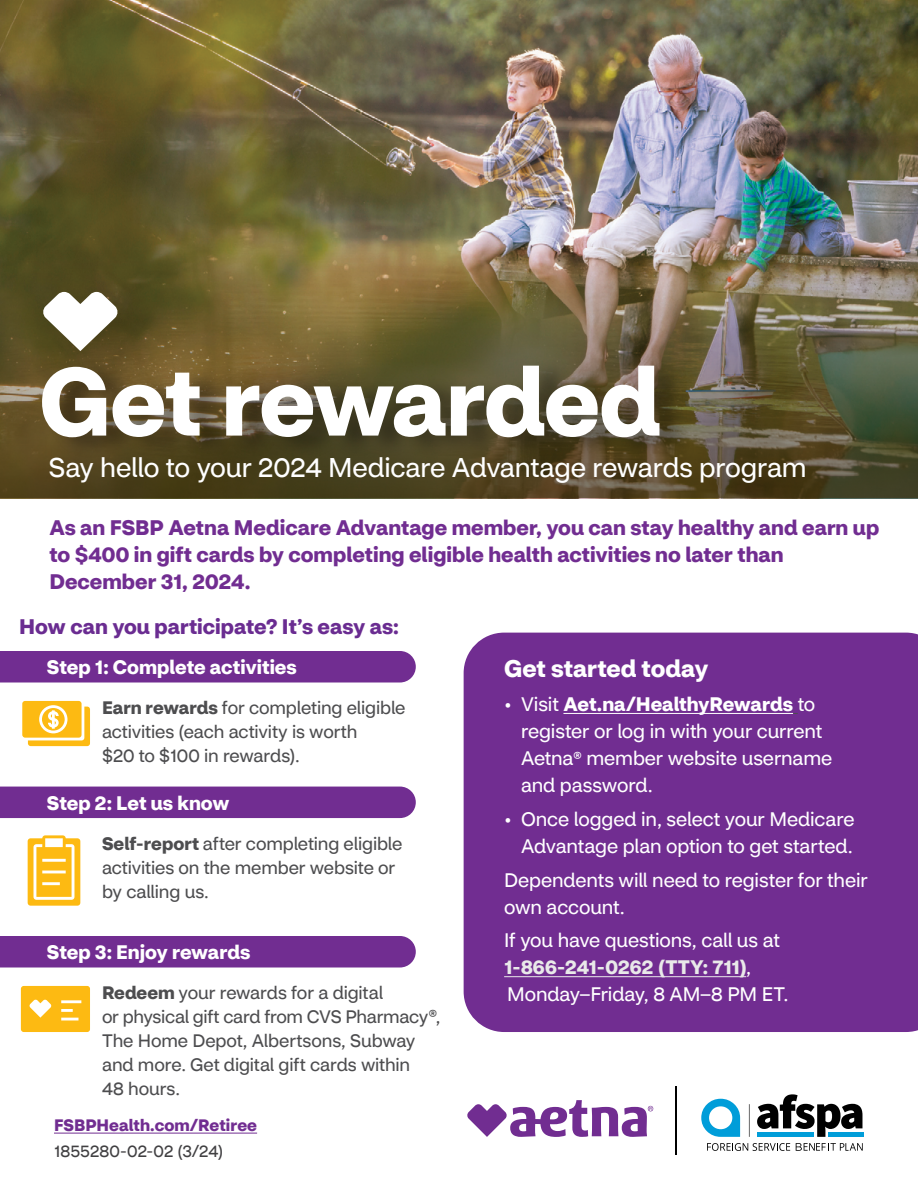
<style>
.page{position:relative;width:918px;height:1188px;background:#fff}
.page>*{position:absolute;margin:0;border:0;box-sizing:border-box;transform-origin:0 0}
.t1{font:700 94.5px "CVS Health Sans";letter-spacing:-.015em;color:#fff}
.t2{font:27px "CVS Health Sans";letter-spacing:-.01em;color:#fff}
.t3{font:700 24px "CVS Health Sans";color:#fff}
.t4{font:700 21px/27px "CVS Health Sans";color:#712d91}
.t5{font:700 21px "CVS Health Sans";color:#6a2c91}
.t6{font:19.5px/27px "CVS Health Sans";letter-spacing:-.005em;color:#fff}
.t7{font:700 19.5px "CVS Health Sans";color:#fff}
.t8{font:18px/24px "CVS Health Sans";letter-spacing:-.01em;color:#4d4d4f}
.t9{font:700 16.5px "CVS Health Sans";letter-spacing:.005em;color:#712d91}
.t10{font:16.5px "CVS Health Sans";letter-spacing:.005em;color:#414042}
.s1{font-weight:700}
.s2{font-size:18px}
.s3{font-weight:700;color:#e9e9e9}
</style>
<div class="page">
<div style="left:464px;top:633px;width:454px;height:399px;background:#712d91"></div>
<hr style="left:563px;top:713px;width:230px;height:1px;background:#fff">
<hr style="left:504px;top:976px;width:242px;height:1px;background:#e9e9e9">
<hr style="left:54px;top:1133px;width:203px;height:1px;background:#712d91">
<img style="left:0;top:0;width:918px;height:233px">
<img style="left:0;top:233px;width:918px;height:265px">
<div style="left:46px;top:359px;width:647px;height:100px;background:#000;opacity:.35"></div>
<div style="left:0;top:651px;width:416px;height:31px;background:#712d91"></div>
<div style="left:0;top:787px;width:416px;height:31px;background:#712d91"></div>
<div style="left:0;top:936px;width:416px;height:32px;background:#712d91"></div>
<svg style="left:28px;top:835px;width:52px;height:71px"></svg>
<svg style="left:21px;top:986px;width:69px;height:46px;background:#fdc22e"></svg>
<svg style="left:22px;top:701px;width:68px;height:45px"></svg>
<svg style="left:42px;top:292px;width:76px;height:59px"></svg>
<hr style="left:675px;top:1086px;width:2px;height:69px;background:#000">
<svg style="left:467px;top:1100px;width:186px;height:37px"></svg>
<svg style="left:757px;top:1094px;width:105px;height:43px"></svg>
<hr style="left:757px;top:1133px;width:57px;height:4px;background:#009dd9">
<hr style="left:828px;top:1133px;width:35px;height:4px;background:#009dd9">
<svg style="left:701px;top:1099px;width:39px;height:38px"></svg>
<hr style="left:749px;top:1104px;width:1px;height:33px;background:#696969">
<svg style="left:707px;top:1143px;width:83px;height:8px"></svg>
<svg style="left:796px;top:1143px;width:67px;height:8px"></svg>
<p class="t1" style="left:39px;top:343px;width:623px">Get rewarded</p>
<h1 class="t2" style="left:49px;top:451px;width:759px">Say hello to your 2024 Medicare Advantage rewards program</h1>
<p class="t4" style="left:49px;top:514px;width:831px">As an FSBP Aetna Medicare Advantage member, you can stay healthy and earn up to $400 in gift cards by completing eligible health activities no later than<br>December 31, 2024.</p>
<h2 class="t5" style="left:19px;top:613px;width:381px">How can you participate? It’s easy as:</h2>
<h3 class="t7" style="left:47px;top:655px;width:251px">Step 1: Complete activities</h3>
<p class="t8" style="left:102px;top:696px;width:305px"><span class="s1">Earn rewards</span> for completing eligible activities (each activity is worth<br>$20 to $100 in rewards).</p>
<h3 class="t7" style="left:47px;top:790px;width:184px">Step 2: Let us know</h3>
<p class="t8" style="left:102px;top:832px;width:302px"><span class="s1">Self-report</span> after completing eligible activities on the member website or by calling us.</p>
<h3 class="t3" style="left:504px;top:654px;width:206px">Get started today</h3>
<p class="t6" style="left:521px;top:691px;width:313px;text-indent:-17px">• Visit <span class="s1">Aet.na/HealthyRewards</span> to register or log in with your current<br>Aetna<span class="s2">®</span> member website username and password.</p>
<p class="t6" style="left:504px;top:806px;width:352px;text-align:right">• Once logged in, select your Medicare<br>Advantage plan option to get started.</p>
<p class="t6" style="left:504px;top:866px;width:365px">Dependents will need to register for their own account.</p>
<p class="t6" style="left:504px;top:927px;width:286px">If you have questions, call us at<br><span class="s3">1-866-241-0262 (TTY: 711)</span>,<br>Monday–Friday, 8 AM–8 PM ET.</p>
<h3 class="t7" style="left:47px;top:940px;width:205px">Step 3: Enjoy rewards</h3>
<p class="t8" style="left:102px;top:981px;width:340px"><span class="s1">Redeem</span> your rewards for a digital<br>or physical gift card from CVS Pharmacy®,<br>The Home Depot, Albertsons, Subway and more. Get digital gift cards within<br>48 hours.</p>
<p class="t9" style="left:54px;top:1115px;width:205px">FSBPHealth.com/Retiree</p>
<p class="t10" style="left:54px;top:1141px;width:171px">1855280-02-02 (3/24)</p>
</div>
